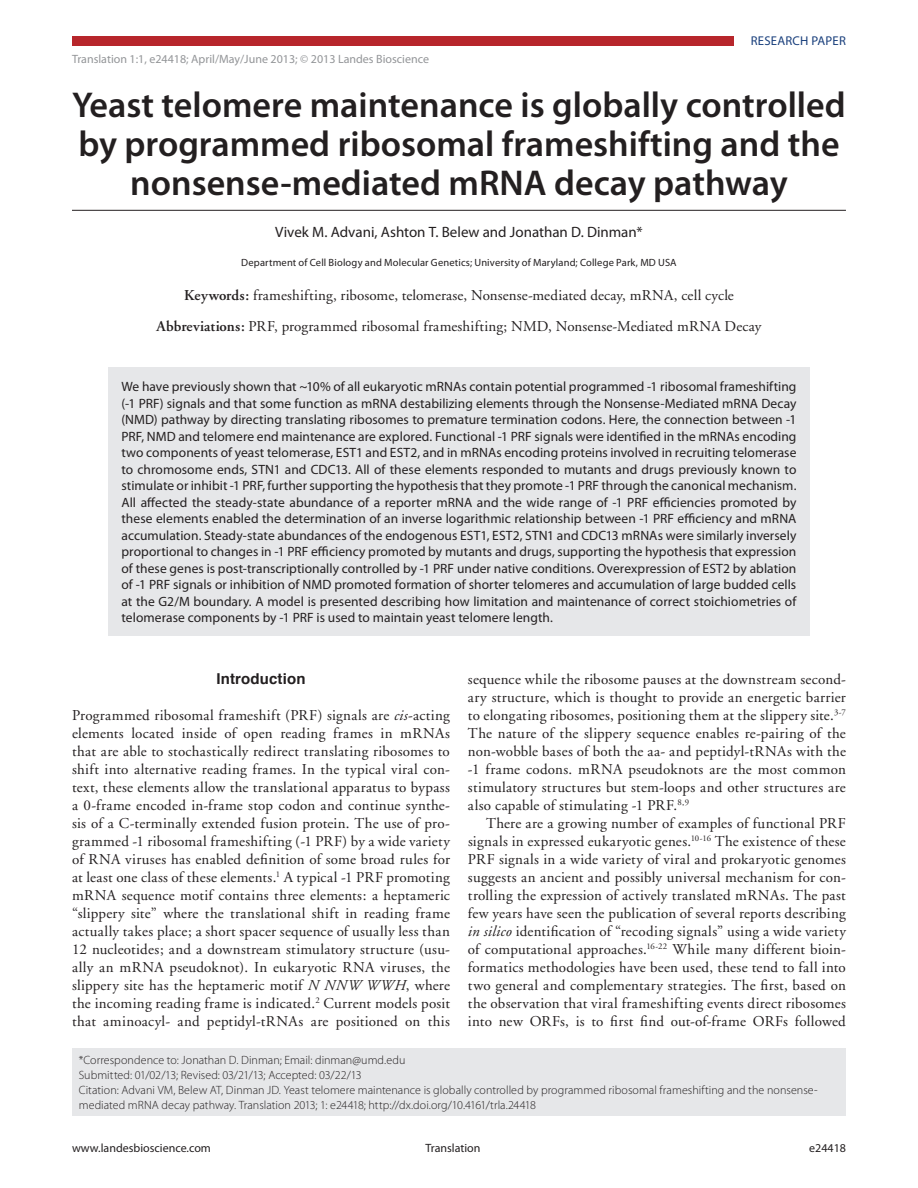
<style>
.page{position:relative;width:918px;height:1188px;background:#fff}
.page>*{position:absolute;margin:0;border:0;box-sizing:border-box;transform-origin:0 0}
.t1{font:600 36px/39px "Myriad Pro";color:#231f20;text-align:center}
.t2{font:15px/18px "Adobe Garamond";letter-spacing:.01em;color:#231f20;text-align:justify}
.t3{font:15px "Myriad Pro";color:#231f20}
.t4{font:700 15px "Helvetica";letter-spacing:.01em;color:#231f20}
.t5{font:13.5px/16.5px "Myriad Pro";letter-spacing:.005em;color:#231f20;text-align:justify}
.t6{font:12.75px "Myriad Pro";letter-spacing:.02em;color:#193f7c}
.t7{font:300 12px/15px "Myriad Pro";letter-spacing:.005em;color:#231f20}
.t8{font:12px "Myriad Pro";color:#939598}
.t9{font:12px "Myriad Pro";color:#231f20}
.t10{font:10.5px "Myriad Pro";letter-spacing:.015em;color:#231f20}
.s1{font-weight:600}
.s2{font-style:italic}
</style>
<div class="page">
<div style="left:72px;top:36px;width:662px;height:10px;background:#b7262b"></div>
<div style="left:72px;top:1048px;width:774px;height:68px;background:#e6e7e9"></div>
<div style="left:108px;top:367px;width:702px;height:269px;background:#e6e7e9"></div>
<hr style="left:72px;top:210px;width:774px;height:1px;background:#231f20">
<p class="t8" style="left:72px;top:52px;width:359px">Translation 1:1, e24418; April/May/June 2013; © 2013 Landes Bioscience</p>
<p class="t6" style="left:751px;top:33px;width:94px">research paper</p>
<h1 class="t1" style="left:72px;top:85px;width:775px">Yeast telomere maintenance is globally controlled by programmed ribosomal frameshifting and the nonsense-mediated mRNA decay pathway</h1>
<p class="t3" style="left:275px;top:223px;width:369px">Vivek M. Advani, Ashton T. Belew and Jonathan D. Dinman*</p>
<p class="t10" style="left:241px;top:256px;width:437px">Department of Cell Biology and Molecular Genetics; University of Maryland; College Park, MD USA</p>
<p class="t2" style="left:157px;top:280px;width:606px;line-height:31.5px;text-align:center"><span class="s1">Keywords:</span> frameshifting, ribosome, telomerase, Nonsense-mediated decay, mRNA, cell cycle<br><span class="s1">Abbreviations:</span> PRF, programmed ribosomal frameshifting; NMD, Nonsense-Mediated mRNA Decay</p>
<p class="t5" style="left:121px;top:378px;width:677px">We have previously shown that ~10% of all eukaryotic mRNAs contain potential programmed -1 ribosomal frameshifting (-1 PRF) signals and that some function as mRNA destabilizing elements through the Nonsense-Mediated mRNA Decay (NMD) pathway by directing translating ribosomes to premature termination codons. H ere, the connection between -1<br>PRF, NMD and telomere end maintenance are explored. Functional -1 PRF signals were identified in the mRNAs encoding two components of yeast telomerase, EST1 and EST2, and in mRNAs encoding proteins involved in recruiting telomerase to chromosome ends, STN1 and CDC13. All of these elements responded to mutants and drugs previously known to stimulate or inhibit -1 PRF, further supporting the hypothesis that they promote -1 PRF through the canonical mechanism.<br>All affected the steady-state abundance of a reporter mRNA and the wide range of -1 PRF efficiencies promoted by these elements enabled the determination of an inverse logarithmic relationship between -1 PRF efficiency and mRNA accumulation. Steady-state abundances of the endogenous EST1, EST2, STN1 and CDC13 mRNAs were similarly inversely proportional to changes in -1 PRF efficiency promoted by mutants and drugs, supporting the hypothesis that expression of these genes is post-transcriptionally controlled by -1 PRF under native conditions. Overexpression of EST2 by ablation of -1 PRF signals or inhibition of NMD promoted formation of shorter telomeres and accumulation of large budded cells at the G2/M boundary. A model is presented describing how limitation and maintenance of correct stoichiometries of telomerase components by -1 PRF is used to maintain yeast telomere length.</p>
<p class="t4" style="left:216px;top:668px;width:91px">Introduction</p>
<p class="t2" style="left:72px;top:707px;width:380px">Programmed ribosomal frameshift (PRF) signals are <span class="s2">cis</span>-acting elements located inside of open reading frames in mRNAs that are able to stochastically redirect translating ribosomes to shift into alternative reading frames. In the typical viral con&shy;text, these elements allow the translational apparatus to bypass a 0-frame encoded in-frame stop codon and continue synthe&shy;sis of a C-terminally extended fusion protein. The use of pro&shy;grammed -1 ribosomal frameshifting (-1 PRF) by a wide variety of RNA viruses has enabled definition of some broad rules for at least one class of these elements.<sup>1</sup> A typical -1 PRF promoting mRNA sequence motif contains three elements: a heptameric “slippery site” where the translational shift in reading frame actually takes place; a short spacer sequence of usually less than 12 nucleotides; and a downstream stimulatory structure (usu&shy;ally an mRNA pseudoknot). In eukaryotic RNA viruses, the slippery site has the heptameric motif <span class="s2">N NNW WWH</span>, where the incoming reading frame is indicated.<sup>2</sup> Current models posit that aminoacyl- and peptidyl-tRNAs are positioned on this</p>
<p class="t2" style="left:468px;top:671px;width:379px">sequence while the ribosome pauses at the downstream second&shy;ary structure, which is thought to provide an energetic barrier to elongating ribosomes, positioning them at the slippery site.<sup>3-7<br></sup>The nature of the slippery sequence enables re-pairing of the non-wobble bases of both the aa- and peptidyl-tRNAs with the -1 frame codons. mRNA pseudoknots are the most common stimulatory structures but stem-loops and other structures are also capable of stimulating -1 PRF.<sup>8,9</sup></p>
<p class="t2" style="left:468px;top:815px;width:380px;text-indent:18px">There are a growing number of examples of functional PRF signals in expressed eukaryotic genes.<sup>10-16</sup> The existence of these PRF signals in a wide variety of viral and prokaryotic genomes suggests an ancient and possibly universal mechanism for con&shy;trolling the expression of actively translated mRNAs. The past few years have seen the publication of several reports describing <span class="s2">in silico</span> identification of “recoding signals” using a wide variety of computational approaches.<sup>16-22</sup> While many different bioin&shy;formatics methodologies have been used, these tend to fall into two general and complementary strategies. The first, based on the observation that viral frameshifting events direct ribosomes into new ORFs, is to first find out-of-frame ORFs followed</p>
<p class="t7" style="left:79px;top:1053px;width:740px">*Correspondence to: Jonathan D. Dinman; Email: dinman@umd.edu<br>Submitted: 01/02/13; Revised: 03/21/13; Accepted: 03/22/13<br>Citation: Advani VM, Belew AT, Dinman JD. Yeast telomere maintenance is globally controlled by programmed ribosomal frameshifting and the nonsense&shy;mediated mRNA decay pathway. Translation 2013; 1: e24418; http://dx.doi.org/10.4161/trla.24418</p>
<p class="t9" style="left:72px;top:1141px;width:140px">www.landesbioscience.com</p>
<p class="t9" style="left:425px;top:1141px;width:57px">Translation</p>
<p class="t9" style="left:809px;top:1141px;width:38px">e24418</p>
</div>
